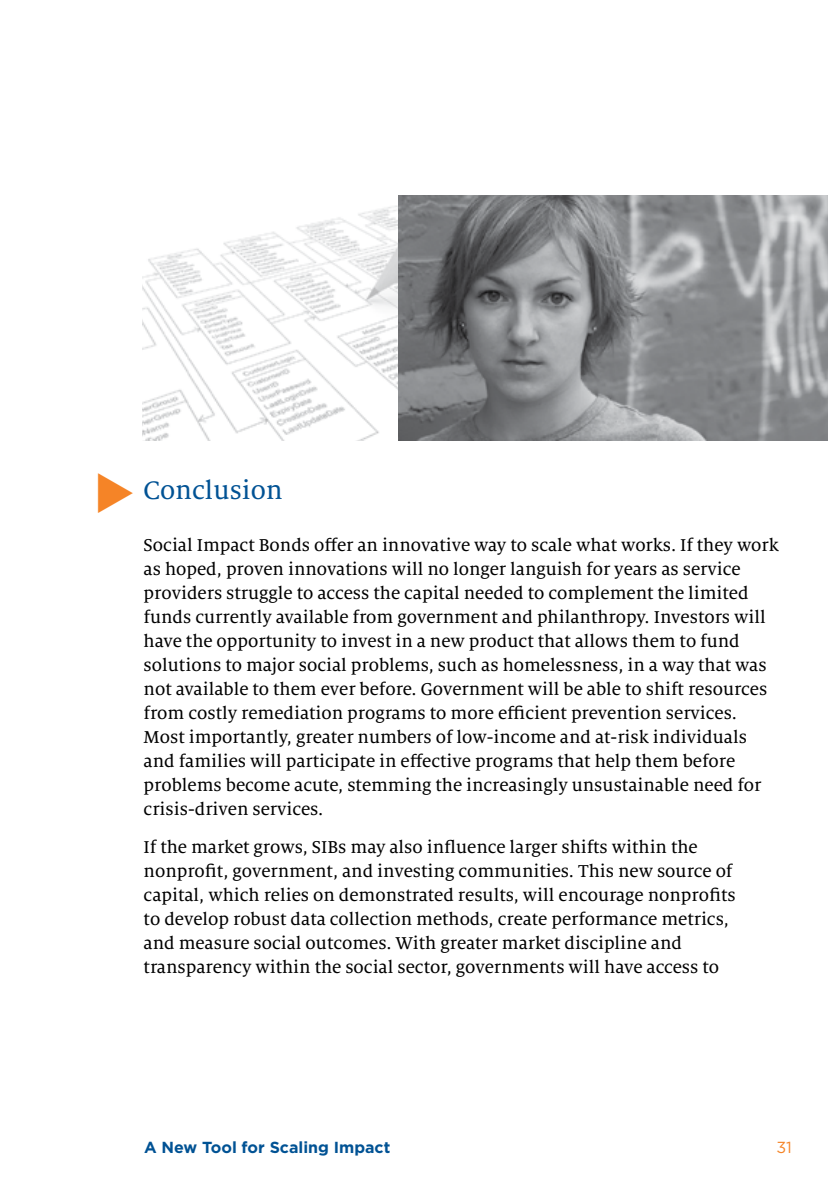
<style>
.page{position:relative;width:828px;height:1188px;background:#fff}
.page>*{position:absolute;margin:0;border:0;box-sizing:border-box;transform-origin:0 0}
.t1{font:28px "Milo Serif OT Text";color:#005294}
.t2{font:19px/24px "Milo Serif OT Text";color:#000}
.t3{font:700 16px "Gotham";color:#005294}
.t4{font:16px "Gotham";color:#f58427}
</style>
<div class="page">
<img style="left:397px;top:196px;width:431px;height:245px">
<img style="left:142px;top:205px;width:255px;height:236px">
<h1 class="t1" style="left:144px;top:475px;width:141px">Conclusion</h1>
<p class="t2" style="left:144px;top:533px;width:637px">Social Impact Bonds offer an innovative way to scale what works. If they work as hoped, proven innovations will no longer languish for years as service providers struggle to access the capital needed to complement the limited funds currently available from government and philanthropy. Investors will have the opportunity to invest in a new product that allows them to fund solutions to major social problems, such as homelessness, in a way that was not available to them ever before. Government will be able to shift resources from costly remediation programs to more efficient prevention services.<br>Most importantly, greater numbers of low-income and at-risk individuals and families will participate in effective programs that help them before problems become acute, stemming the increasingly unsustainable need for crisis-driven services.</p>
<p class="t2" style="left:144px;top:835px;width:594px">If the market grows, SIBs may also influence larger shifts within the nonprofit, government, and investing communities. This new source of capital, which relies on demonstrated results, will encourage nonprofits to develop robust data collection methods, create performance metrics, and measure social outcomes. With greater market discipline and transparency within the social sector, governments will have access to</p>
<p class="t3" style="left:144px;top:1137px;width:248px">A New Tool for Scaling Impact</p>
<p class="t4" style="left:776px;top:1137px;width:17px">31</p>
</div>
